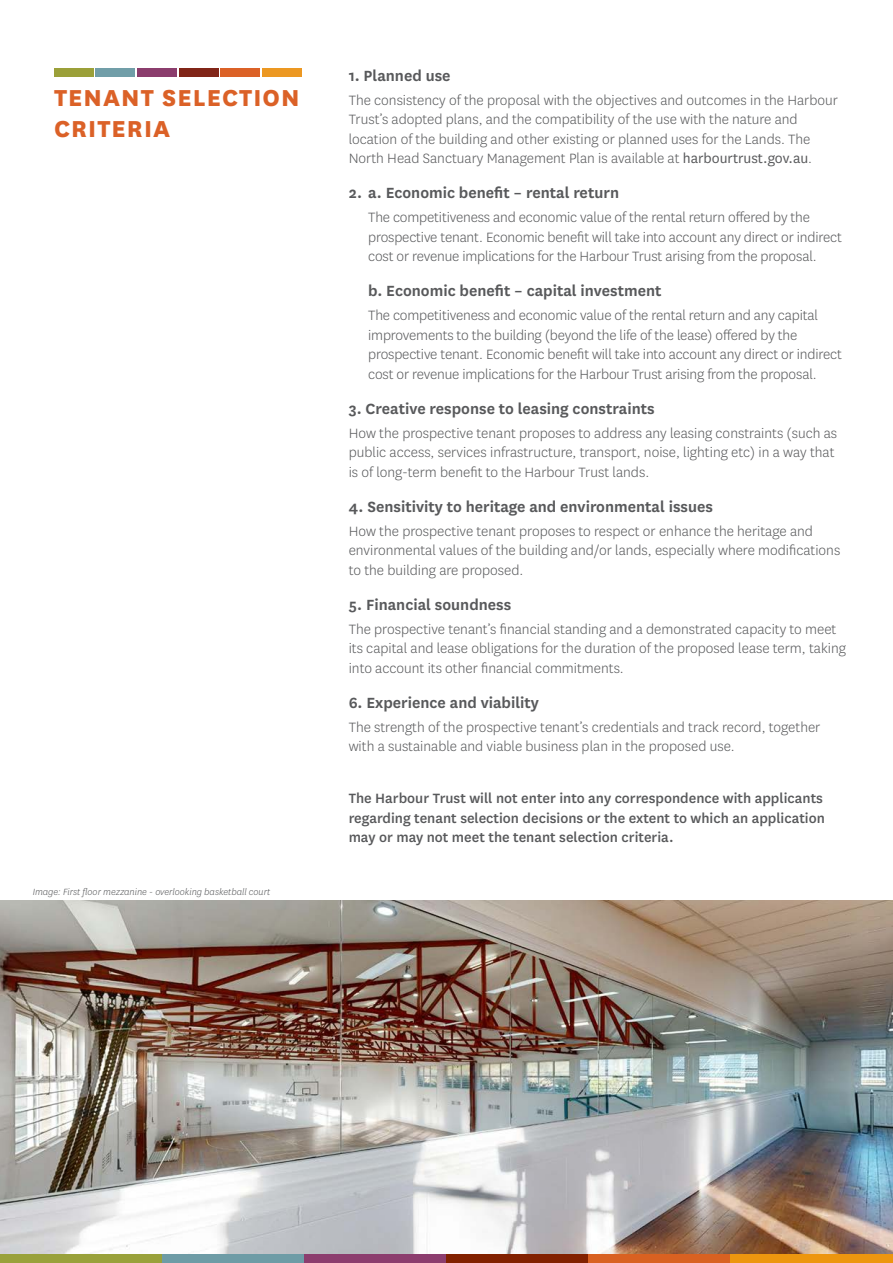
<style>
.page{position:relative;width:893px;height:1263px;background:#fff}
.page>*{position:absolute;margin:0;border:0;box-sizing:border-box;transform-origin:0 0}
.t1{font:800 27px/31.5px "National";letter-spacing:.04em;color:#db6127}
.t2{font:600 17.25px "National";color:#58595b}
.t3{font:300 15.75px/19.5px "National";color:#58595b}
.t4{font:500 15.75px/19.5px "National";color:#58595b}
.t5{font:italic 300 10.5px "National";color:#58595b}
.s1{font-weight:400}
</style>
<div class="page">
<img style="left:0;top:900px;width:893px;height:354px">
<div style="left:0;top:1254px;width:162px;height:9px;background:#99a13b"></div>
<div style="left:162px;top:1254px;width:142px;height:9px;background:#6e9ca6"></div>
<div style="left:304px;top:1254px;width:142px;height:9px;background:#8c3d6e"></div>
<div style="left:446px;top:1254px;width:143px;height:9px;background:#822100"></div>
<div style="left:589px;top:1254px;width:142px;height:9px;background:#d96121"></div>
<div style="left:731px;top:1254px;width:162px;height:9px;background:#ed960f"></div>
<div style="left:54px;top:68px;width:39px;height:9px;background:#9ba039"></div>
<div style="left:96px;top:68px;width:39px;height:9px;background:#719ea8"></div>
<div style="left:137px;top:68px;width:40px;height:9px;background:#8b3d6d"></div>
<div style="left:179px;top:68px;width:40px;height:9px;background:#812518"></div>
<div style="left:221px;top:68px;width:39px;height:9px;background:#db6127"></div>
<div style="left:262px;top:68px;width:40px;height:9px;background:#ec9822"></div>
<h1 class="t1" style="left:54px;top:80px;width:247px">TENANT SELECTION<br>CRITERIA</h1>
<p class="t5" style="left:33px;top:885px;width:239px">Image: First floor mezzanine - overlooking basketball court</p>
<p class="t2" style="left:349px;top:64px;width:103px">1. Planned use</p>
<p class="t3" style="left:349px;top:90px;width:491px">The consistency of the proposal with the objectives and outcomes in the Harbour Trust’s adopted plans, and the compatibility of the use with the nature and location of the building and other existing or planned uses for the Lands. The North Head Sanctuary Management Plan is available at <span class="s1">harbourtrust.gov.au</span>.</p>
<p class="t2" style="left:349px;top:181px;width:272px">2. a. Economic benefit – rental return</p>
<p class="t3" style="left:368px;top:207px;width:475px">The competitiveness and economic value of the rental return offered by the prospective tenant. Economic benefit will take into account any direct or indirect cost or revenue implications for the Harbour Trust arising from the proposal.</p>
<p class="t2" style="left:368px;top:279px;width:295px">b. Economic benefit – capital investment</p>
<p class="t3" style="left:368px;top:305px;width:475px">The competitiveness and economic value of the rental return and any capital improvements to the building (beyond the life of the lease) offered by the prospective tenant. Economic benefit will take into account any direct or indirect cost or revenue implications for the Harbour Trust arising from the proposal.</p>
<p class="t2" style="left:349px;top:397px;width:308px">3. Creative response to leasing constraints</p>
<p class="t3" style="left:349px;top:423px;width:490px">How the prospective tenant proposes to address any leasing constraints (such as public access, services infrastructure, transport, noise, lighting etc) in a way that is of long-term benefit to the Harbour Trust lands.</p>
<p class="t2" style="left:349px;top:495px;width:366px">4. Sensitivity to heritage and environmental issues</p>
<p class="t3" style="left:349px;top:521px;width:493px">How the prospective tenant proposes to respect or enhance the heritage and environmental values of the building and/or lands, especially where modifications to the building are proposed.</p>
<p class="t2" style="left:349px;top:593px;width:164px">5. Financial soundness</p>
<p class="t3" style="left:349px;top:619px;width:499px">The prospective tenant’s financial standing and a demonstrated capacity to meet its capital and lease obligations for the duration of the proposed lease term, taking into account its other financial commitments.</p>
<p class="t2" style="left:349px;top:691px;width:192px">6. Experience and viability</p>
<p class="t3" style="left:349px;top:717px;width:473px">The strength of the prospective tenant’s credentials and track record, together with a sustainable and viable business plan in the proposed use.</p>
<p class="t4" style="left:349px;top:787px;width:478px">The Harbour Trust will not enter into any correspondence with applicants regarding tenant selection decisions or the extent to which an application may or may not meet the tenant selection criteria.</p>
</div>
